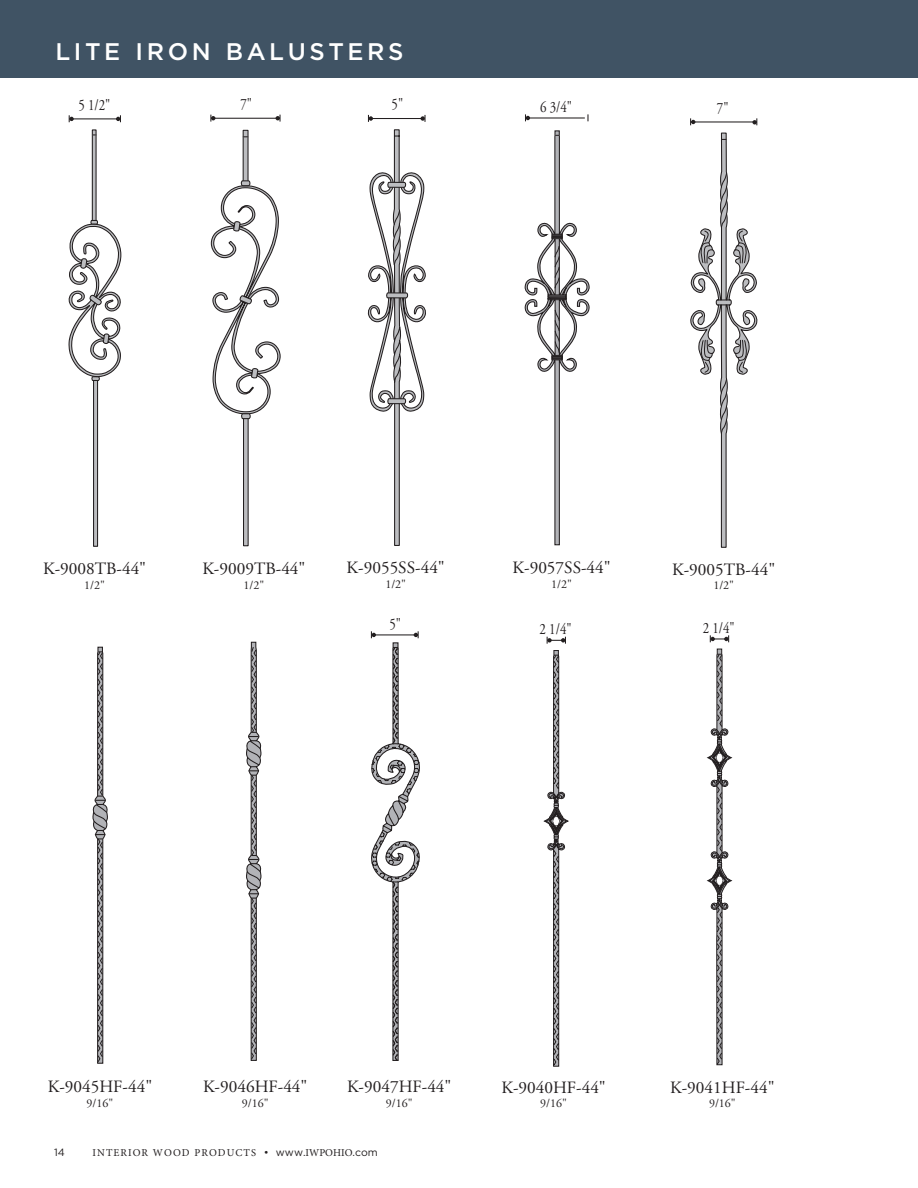
<style>
.page{position:relative;width:918px;height:1188px;background:#fff}
.page>*{position:absolute;margin:0;border:0;box-sizing:border-box;transform-origin:0 0}
.t1{font:500 24px "Gotham";letter-spacing:.15em;color:#fff}
.t2{font:17.25px "Adobe Garamond";color:#231f20}
.t3{font:15.75px "Adobe Garamond";color:#231f20;scale:.82 1}
.t4{font:12px "Adobe Garamond";color:#231f20}
.t5{font:10.5px "Minion Pro";letter-spacing:.1em;color:#231f20}
.t6{font:10.5px "Gotham";color:#231f20}
.s1{font-family:"Gotham"}
</style>
<div class="page">
<div style="left:0;top:0;width:918px;height:78px;background:#405364"></div>
<hr style="left:691px;top:121px;width:66px;height:2px;background:#231f20">
<svg style="left:690px;top:119px;width:5px;height:6px"></svg>
<svg style="left:752px;top:119px;width:5px;height:6px"></svg>
<svg style="left:690px;top:132px;width:67px;height:416px"></svg>
<svg style="left:92px;top:647px;width:16px;height:417px"></svg>
<svg style="left:246px;top:642px;width:15px;height:419px"></svg>
<svg style="left:371px;top:632px;width:49px;height:429px"></svg>
<hr style="left:369px;top:118px;width:53px;height:1px;background:#231f20">
<svg style="left:368px;top:115px;width:5px;height:6px"></svg>
<svg style="left:421px;top:115px;width:5px;height:6px"></svg>
<svg style="left:368px;top:129px;width:58px;height:417px"></svg>
<svg style="left:587px;top:115px;width:2px;height:6px"></svg>
<hr style="left:526px;top:117px;width:59px;height:2px;background:#231f20">
<svg style="left:525px;top:115px;width:5px;height:6px"></svg>
<svg style="left:525px;top:130px;width:65px;height:415px"></svg>
<svg style="left:544px;top:650px;width:25px;height:417px"></svg>
<svg style="left:547px;top:637px;width:19px;height:6px"></svg>
<svg style="left:707px;top:648px;width:25px;height:417px"></svg>
<svg style="left:710px;top:636px;width:19px;height:6px"></svg>
<hr style="left:94px;top:377px;width:4px;height:169px;background:#bcbdc0">
<div style="left:93px;top:376px;width:5px;height:171px;border:1px solid #231f20"></div>
<hr style="left:69px;top:118px;width:51px;height:1px;background:#231f20">
<svg style="left:69px;top:116px;width:5px;height:6px"></svg>
<svg style="left:116px;top:116px;width:5px;height:6px"></svg>
<svg style="left:69px;top:129px;width:52px;height:253px"></svg>
<hr style="left:244px;top:414px;width:4px;height:132px;background:#bcbdc0">
<div style="left:243px;top:413px;width:6px;height:133px;border:1px solid #231f20"></div>
<hr style="left:211px;top:118px;width:69px;height:1px;background:#231f20">
<svg style="left:210px;top:115px;width:5px;height:6px"></svg>
<svg style="left:276px;top:115px;width:5px;height:6px"></svg>
<svg style="left:210px;top:129px;width:71px;height:291px"></svg>
<h1 class="t1" style="left:56px;top:36px;width:350px">LITE IRON BALUSTERS</h1>
<p class="t3" style="left:78px;top:96px;width:41px">5 1/2"</p>
<p class="t3" style="left:240px;top:96px;width:16px">7"</p>
<p class="t3" style="left:392px;top:96px;width:16px">5"</p>
<p class="t3" style="left:540px;top:99px;width:41px">6 3/4"</p>
<p class="t3" style="left:717px;top:99px;width:16px">7"</p>
<p class="t2" style="left:43px;top:560px;width:105px">K-9008TB-44"</p>
<p class="t4" style="left:84px;top:578px;width:22px">1/2"</p>
<p class="t2" style="left:202px;top:560px;width:105px">K-9009TB-44"</p>
<p class="t4" style="left:244px;top:578px;width:22px">1/2"</p>
<p class="t2" style="left:347px;top:559px;width:100px">K-9055SS-44"</p>
<p class="t4" style="left:385px;top:578px;width:22px">1/2"</p>
<p class="t2" style="left:513px;top:559px;width:100px">K-9057SS-44"</p>
<p class="t4" style="left:551px;top:577px;width:22px">1/2"</p>
<p class="t2" style="left:672px;top:560px;width:105px">K-9005TB-44"</p>
<p class="t4" style="left:713px;top:579px;width:22px">1/2"</p>
<p class="t3" style="left:389px;top:616px;width:16px">5"</p>
<p class="t3" style="left:540px;top:621px;width:41px">2 1/4"</p>
<p class="t3" style="left:703px;top:620px;width:41px">2 1/4"</p>
<p class="t2" style="left:48px;top:1078px;width:106px">K-9045HF-44"</p>
<p class="t4" style="left:87px;top:1097px;width:28px">9/16"</p>
<p class="t2" style="left:203px;top:1078px;width:106px">K-9046HF-44"</p>
<p class="t4" style="left:242px;top:1096px;width:28px">9/16"</p>
<p class="t2" style="left:347px;top:1078px;width:106px">K-9047HF-44"</p>
<p class="t4" style="left:386px;top:1097px;width:28px">9/16"</p>
<p class="t2" style="left:501px;top:1078px;width:106px">K-9040HF-44"</p>
<p class="t4" style="left:540px;top:1097px;width:28px">9/16"</p>
<p class="t2" style="left:670px;top:1078px;width:106px">K-9041HF-44"</p>
<p class="t4" style="left:709px;top:1097px;width:28px">9/16"</p>
<p class="t6" style="left:54px;top:1145px;width:12px">14</p>
<p class="t5" style="left:93px;top:1146px;width:287px">INTERIOR WOOD PRODUCTS <span class="s1">• www.</span>IWPOHIO<span class="s1">.com</span></p>
</div>
